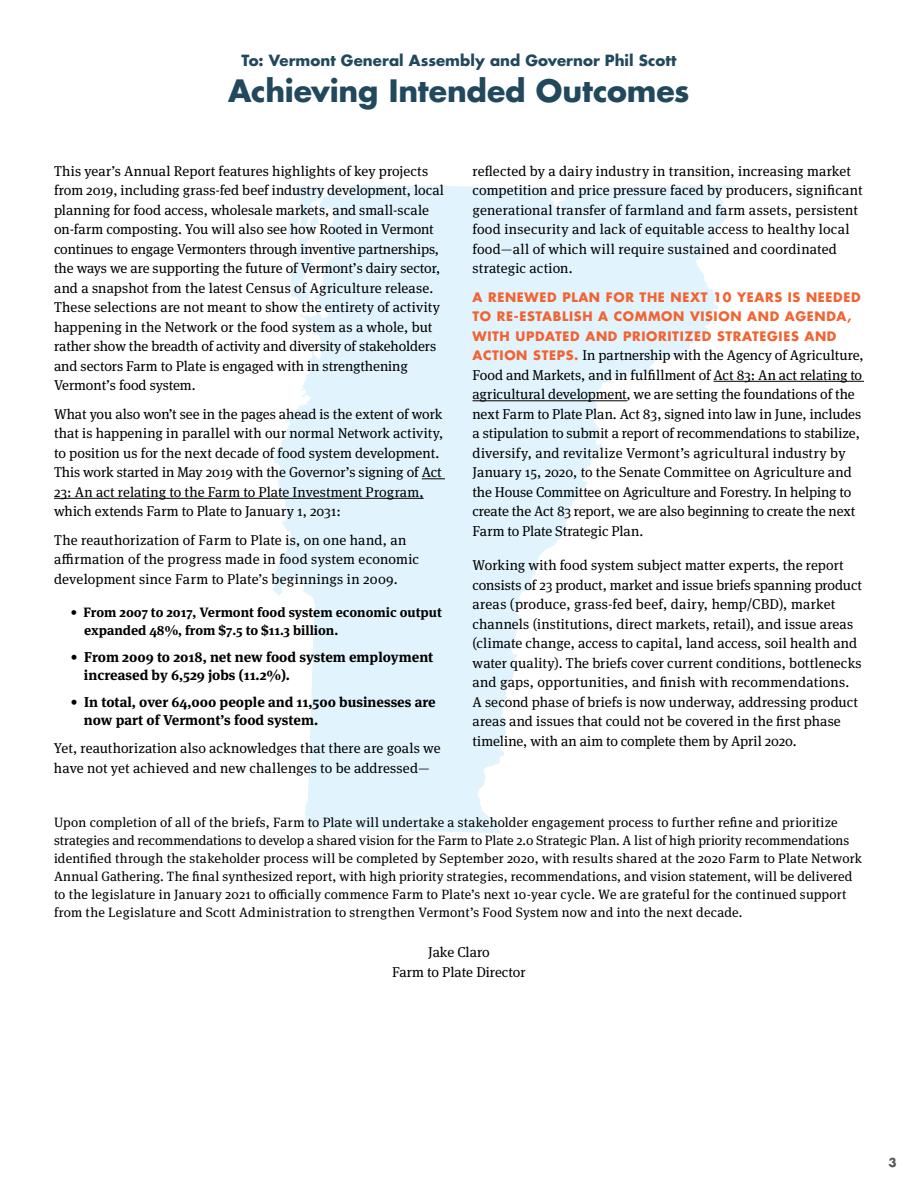
<style>
.page{position:relative;width:918px;height:1188px;background:#fff}
.page>*{position:absolute;margin:0;border:0;box-sizing:border-box;transform-origin:0 0}
.t1{font:700 30px "Futura Std";letter-spacing:-.01em;color:#21485d}
.t2{font:700 15px "Futura Std";letter-spacing:.005em;color:#21485d}
.t3{font:14.25px/19.5px "Meta Serif Pro";color:#000}
.t4{font:700 14.25px/18px "Meta Serif Pro";color:#000}
.t5{font:13.5px/18px "Meta Serif Pro";letter-spacing:.01em;color:#000}
.t6{font:700 13.5px/18px "Meta Serif Pro";color:#000}
.t7{font:700 12.75px/19.5px "Futura Std";letter-spacing:.05em;color:#f26331}
.t8{font:700 12px "Futura Std";color:#58595b}
.s1{font-weight:400}
.s2{font-family:"Futura Std";font-weight:700;font-size:12.75px;color:#f26331}
.s3{font-style:italic}
</style>
<div class="page">
<svg style="left:272px;top:185px;width:463px;height:648px;fill:#e1f4fd"></svg>
<svg style="left:422px;top:478px;width:23px;height:1px"></svg>
<hr style="left:54px;top:498px;width:370px;height:1px;background:#000">
<hr style="left:714px;top:381px;width:150px;height:1px;background:#000">
<hr style="left:472px;top:400px;width:155px;height:1px;background:#000">
<p class="t2" style="left:242px;top:51px;width:436px">To: Vermont General Assembly and Governor Phil Scott</p>
<h1 class="t1" style="left:228px;top:71px;width:463px">Achieving Intended Outcomes</h1>
<p class="t3" style="left:54px;top:160px;width:392px">This year’s Annual Report features highlights of key projects from 2019, including grass-fed beef industry development, local planning for food access, wholesale markets, and small-scale on-farm composting. You will also see how Rooted in Vermont continues to engage Vermonters through inventive partnerships, the ways we are supporting the future of Vermont’s dairy sector, and a snapshot from the latest Census of Agriculture release.<br>These selections are not meant to show the entirety of activity happening in the Network or the food system as a whole, but rather show the breadth of activity and diversity of stakeholders and sectors Farm to Plate is engaged with in strengthening Vermont’s food system.</p>
<p class="t3" style="left:54px;top:403px;width:391px">What you also won’t see in the pages ahead is the extent of work that is happening in parallel with our normal Network activity, to position us for the next decade of food system development.<br>This work started in May 2019 with the Governor’s signing of Act 23: An act relating to the Farm to Plate Investment Program, which extends Farm to Plate to January 1, 2031:</p>
<p class="t3" style="left:54px;top:529px;width:367px">The reauthorization of Farm to Plate is, on one hand, an affirmation of the progress made in food system economic development since Farm to Plate’s beginnings in 2009.</p>
<p class="t6" style="left:84px;top:602px;width:359px;text-indent:-14px"><span class="s1">•</span> From 2007 to 2017, Vermont food system economic output expanded 48%, from $7.5 to $11.3 billion.</p>
<p class="t4" style="left:84px;top:647px;width:351px;text-indent:-13px"><span class="s1">•</span> From 2009 to 2018, net new food system employment increased by 6,529 jobs (11.2%).</p>
<p class="t4" style="left:84px;top:692px;width:353px;text-indent:-13px"><span class="s1">•</span> In total, over 64,000 people and 11,500 businesses are now part of Vermont’s food system.</p>
<p class="t3" style="left:54px;top:738px;width:388px">Yet, reauthorization also acknowledges that there are goals we have not yet achieved and new challenges to be addressed—</p>
<p class="t3" style="left:472px;top:160px;width:392px">reflected by a dairy industry in transition, increasing market competition and price pressure faced by producers, significant generational transfer of farmland and farm assets, persistent food insecurity and lack of equitable access to healthy local food—all of which will require sustained and coordinated strategic action.</p>
<p class="t7" style="left:472px;top:287px;width:390px">A RENEWED PLAN FOR THE NEXT 10 YEARS IS NEEDED<br>TO RE-ESTABLISH A COMMON VISION AND AGENDA,<br>WITH UPDATED AND PRIORITIZED STRATEGIES AND</p>
<p class="t3" style="left:472px;top:345px;width:393px"><span class="s2">ACTION STEPS.</span> In partnership with the Agency of Agriculture, Food and Markets, and in fulfillment of Act 83: An act relating to agricultural development<span class="s3">,</span> we are setting the foundations of the next Farm to Plate Plan. Act 83, signed into law in June, includes a stipulation to submit a report of recommendations to stabilize, diversify, and revitalize Vermont’s agricultural industry by January 15, 2020, to the Senate Committee on Agriculture and the House Committee on Agriculture and Forestry. In helping to create the Act 83 report, we are also beginning to create the next Farm to Plate Strategic Plan.</p>
<p class="t3" style="left:472px;top:555px;width:391px">Working with food system subject matter experts, the report consists of 23 product, market and issue briefs spanning product areas (produce, grass-fed beef, dairy, hemp/CBD), market channels (institutions, direct markets, retail), and issue areas (climate change, access to capital, land access, soil health and water quality). The briefs cover current conditions, bottlenecks and gaps, opportunities, and finish with recommendations.<br>A second phase of briefs is now underway, addressing product areas and issues that could not be covered in the first phase timeline, with an aim to complete them by April 2020.</p>
<p class="t5" style="left:54px;top:813px;width:809px">Upon completion of all of the briefs, Farm to Plate will undertake a stakeholder engagement process to further refine and prioritize strategies and recommendations to develop a shared vision for the Farm to Plate 2.0 Strategic Plan. A list of high priority recommendations identified through the stakeholder process will be completed by September 2020, with results shared at the 2020 Farm to Plate Network Annual Gathering. The final synthesized report, with high priority strategies, recommendations, and vision statement, will be delivered to the legislature in January 2021 to officially commence Farm to Plate’s next 10-year cycle. We are grateful for the continued support from the Legislature and Scott Administration to strengthen Vermont’s Food System now and into the next decade.</p>
<p class="t3" style="left:392px;top:942px;width:135px;text-align:center">Jake Claro<br>Farm to Plate Director</p>
<p class="t8" style="left:888px;top:1155px;width:10px">3</p>
</div>
